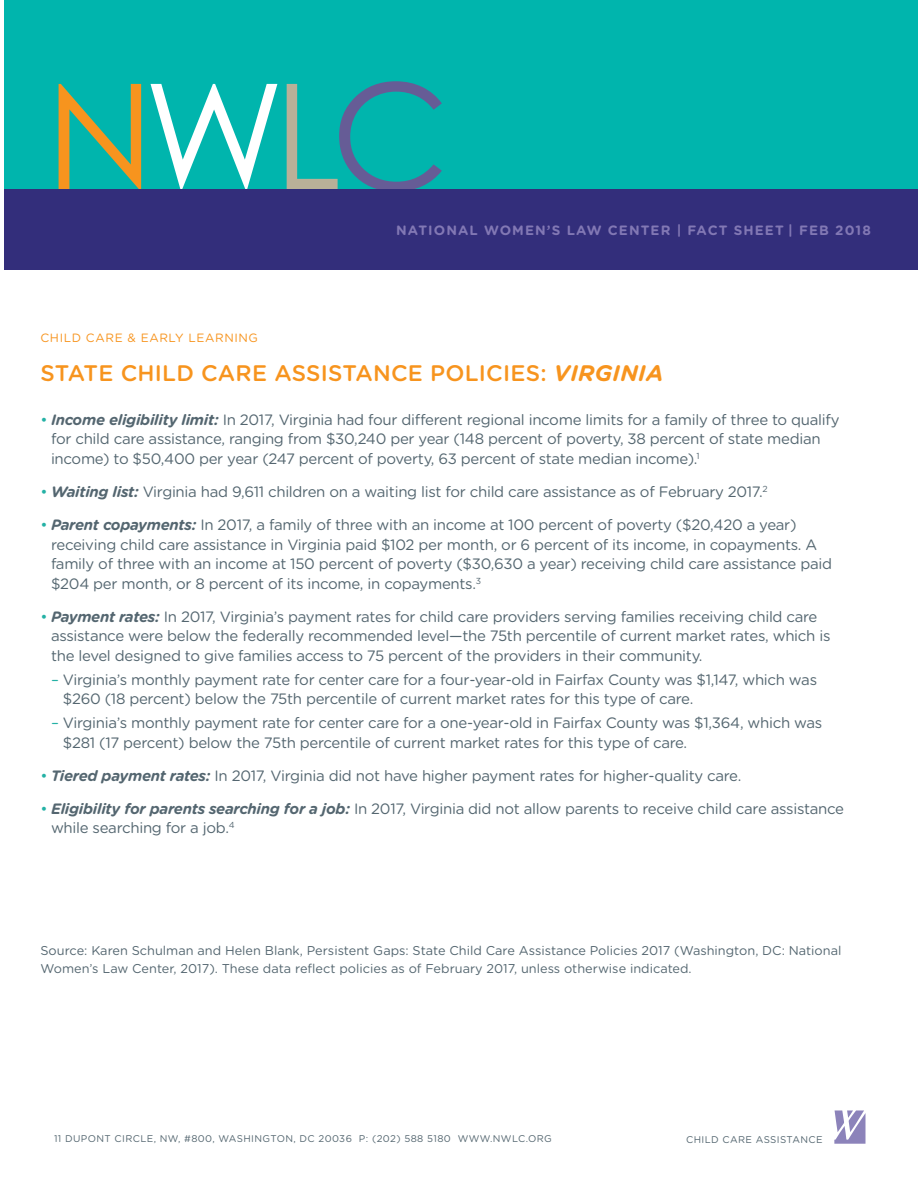
<style>
.page{position:relative;width:918px;height:1188px;background:#fff}
.page>*{position:absolute;margin:0;border:0;box-sizing:border-box;transform-origin:0 0}
.Main_Headline{font:500 22.5px "Gotham Rounded";letter-spacing:.01em;color:#f7941e}
.Bulleted_Body_Copy{font:15px/19.5px "Gotham Rounded";letter-spacing:-.02em;color:#546670}
.FS_nwlc_Header_Date{font:700 13.5px "Gotham Rounded";letter-spacing:.08em;color:#8278b4}
.Bulleted_Body_Copy-2{font:12.75px/17.2px "Gotham Rounded";color:#546670}
.Issue_Header{font:12px "Gotham Rounded";letter-spacing:.05em;color:#f7941e}
.t1{font:9.75px "Gotham Rounded";letter-spacing:.04em;color:#546670}
.s1{font-weight:700;font-style:italic}
.s2{color:#24b1a5}
</style>
<div class="page">
<svg style="left:834px;top:1110px;width:32px;height:34px"></svg>
<div style="left:4px;top:0;width:914px;height:270px;background:#00b5ad"></div>
<svg style="left:287px;top:81px;width:155px;height:108px"></svg>
<svg style="left:151px;top:84px;width:126px;height:105px"></svg>
<svg style="left:59px;top:84px;width:82px;height:105px"></svg>
<div style="left:4px;top:189px;width:914px;height:81px;background:#332e7b"></div>
<p class="FS_nwlc_Header_Date" style="left:396px;top:221px;width:476px">NATIONAL WOMEN’S LAW CENTER | FACT SHEET | FEB 2018</p>
<p class="Issue_Header" style="left:40px;top:330px;width:219px">CHILD CARE &amp; EARLY LEARNING</p>
<p class="Main_Headline" style="left:40px;top:357px;width:624px">STATE CHILD CARE ASSISTANCE POLICIES: <span class="s1">VIRGINIA</span></p>
<p class="Bulleted_Body_Copy" style="left:51px;top:409px;width:790px;text-indent:-10px"><span class="s2">•</span> <span class="s1">Income eligibility limit:</span> In 2017, Virginia had four different regional income limits for a family of three to qualify for child care assistance, ranging from $30,240 per year (148 percent of poverty, 38 percent of state median income) to $50,400 per year (247 percent of poverty, 63 percent of state median income).<sup>1</sup></p>
<p class="Bulleted_Body_Copy" style="left:40px;top:481px;width:729px"><span class="s2">•</span> <span class="s1">Waiting list:</span> Virginia had 9,611 children on a waiting list for child care assistance as of February 2017.<sup>2</sup></p>
<p class="Bulleted_Body_Copy" style="left:51px;top:514px;width:783px;text-indent:-10px"><span class="s2">•</span> <span class="s1">Parent copayments:</span> In 2017, a family of three with an income at 100 percent of poverty ($20,420 a year) receiving child care assistance in Virginia paid $102 per month, or 6 percent of its income, in copayments. A family of three with an income at 150 percent of poverty ($30,630 a year) receiving child care assistance paid $204 per month, or 8 percent of its income, in copayments.<sup>3</sup></p>
<p class="Bulleted_Body_Copy" style="left:51px;top:606px;width:781px;text-indent:-10px"><span class="s2">•</span> <span class="s1">Payment rates:</span> In 2017, Virginia’s payment rates for child care providers serving families receiving child care assistance were below the federally recommended level—the 75th percentile of current market rates, which is the level designed to give families access to 75 percent of the providers in their community.</p>
<p class="Bulleted_Body_Copy" style="left:63px;top:669px;width:756px;text-indent:-12px"><span class="s2">–</span> Virginia’s monthly payment rate for center care for a four-year-old in Fairfax County was $1,147, which was $260 (18 percent) below the 75th percentile of current market rates for this type of care.</p>
<p class="Bulleted_Body_Copy" style="left:63px;top:713px;width:761px;text-indent:-12px"><span class="s2">–</span> Virginia’s monthly payment rate for center care for a one-year-old in Fairfax County was $1,364, which was $281 (17 percent) below the 75th percentile of current market rates for this type of care.</p>
<p class="Bulleted_Body_Copy" style="left:40px;top:765px;width:702px"><span class="s2">•</span> <span class="s1">Tiered payment rates:</span> In 2017, Virginia did not have higher payment rates for higher-quality care.</p>
<p class="Bulleted_Body_Copy" style="left:51px;top:798px;width:795px;text-indent:-10px"><span class="s2">•</span> <span class="s1">Eligibility for parents searching for a job:</span> In 2017, Virginia did not allow parents to receive child care assistance while searching for a job.<sup>4</sup></p>
<p class="Bulleted_Body_Copy-2" style="left:40px;top:942px;width:802px">Source: Karen Schulman and Helen Blank, Persistent Gaps: State Child Care Assistance Policies 2017 (Washington, DC: National<br>Women’s Law Center, 2017). These data reflect policies as of February 2017, unless otherwise indicated.</p>
<p class="t1" style="left:54px;top:1132px;width:499px">11 DUPONT CIRCLE, NW, #800, WASHINGTON, DC 20036 P: (202) 588 5180 WWW.NWLC.ORG</p>
<p class="t1" style="left:686px;top:1133px;width:138px">CHILD CARE ASSISTANCE</p>
</div>
